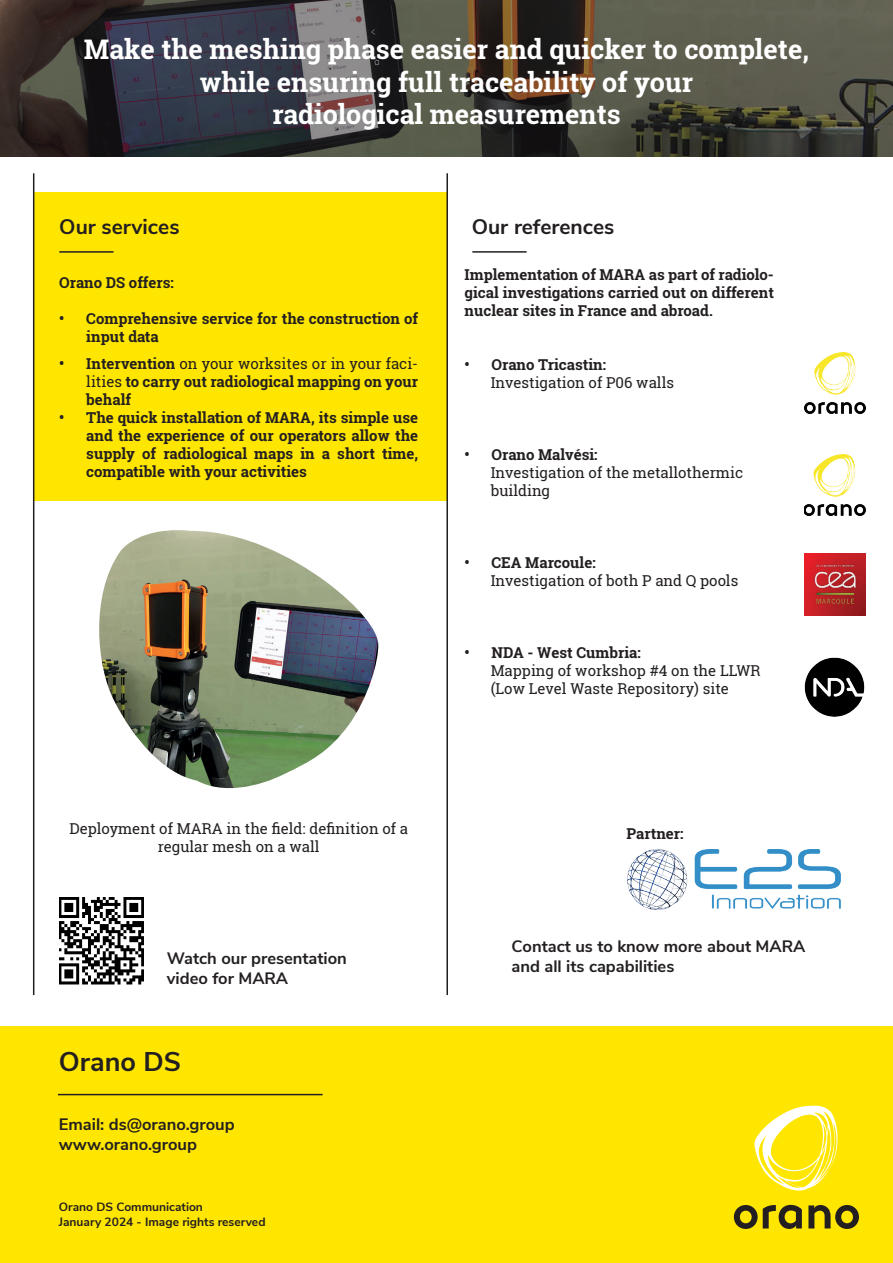
<style>
.page{position:relative;width:893px;height:1263px;background:#fff}
.page>*{position:absolute;margin:0;border:0;box-sizing:border-box;transform-origin:0 0}
.t1{font:700 27px/32.4px "Roboto Slab";color:#fff;text-align:center}
.t2{font:700 27px "Nunito Sans";color:#231f20}
.t3{font:700 21px "Nunito Sans";color:#231f20}
.t4{font:700 16.5px/19.8px "Nunito Sans";color:#231f20}
.t5{font:700 15px/18px "Roboto Slab";color:#231f20;text-align:justify}
.t6{font:15px/18px "Roboto Slab";color:#231f20}
.t7{font:700 12px/14.4px "Nunito Sans";color:#231f20}
.s1{font-weight:400}
</style>
<div class="page">
<svg style="left:0;top:0;width:893px;height:157px;background:#45433e"></svg>
<div style="left:0;top:1026px;width:893px;height:237px;background:#ffe601"></div>
<hr style="left:58px;top:1094px;width:265px;height:1px;background:#231f20">
<svg style="left:754px;top:1105px;width:84px;height:86px"></svg>
<svg style="left:808px;top:1205px;width:51px;height:24px"></svg>
<svg style="left:734px;top:1205px;width:68px;height:24px"></svg>
<hr style="left:472px;top:251px;width:55px;height:2px;background:#231f20">
<div style="left:34px;top:192px;width:412px;height:308px;background:#ffe601"></div>
<hr style="left:59px;top:251px;width:55px;height:2px;background:#231f20">
<hr style="left:446px;top:173px;width:2px;height:822px;background:#231f20">
<hr style="left:33px;top:173px;width:1px;height:822px;background:#231f20">
<img style="left:59px;top:898px;width:85px;height:86px">
<img style="left:805px;top:553px;width:61px;height:62px">
<img style="left:804px;top:657px;width:61px;height:60px">
<img style="left:804px;top:454px;width:62px;height:61px">
<img style="left:805px;top:353px;width:61px;height:60px">
<img style="left:99px;top:530px;width:280px;height:259px">
<img style="left:627px;top:849px;width:214px;height:60px">
<h1 class="t1" style="left:84px;top:33px;width:726px">Make the meshing phase easier and quicker to complete, while ensuring full traceability of your<br>radiological measurements</h1>
<h2 class="t3" style="left:59px;top:211px;width:122px">Our services</h2>
<h2 class="t3" style="left:472px;top:211px;width:144px">Our references</h2>
<p class="t5" style="left:59px;top:273px;width:116px">Orano DS offers:</p>
<p class="t5" style="left:86px;top:309px;width:333px;text-indent:-27px">• Comprehensive service for the construction of input data</p>
<p class="t5" style="left:86px;top:354px;width:333px;text-indent:-27px">• Intervention <span class="s1">on your worksites or in your faci&shy;lities</span> to carry out radiological mapping on your behalf</p>
<p class="t5" style="left:86px;top:408px;width:333px;text-indent:-27px">• The quick installation of MARA, its simple use and the experience of our operators allow the supply of radiological maps in a short time, compatible with your activities</p>
<p class="t5" style="left:465px;top:266px;width:311px">Implementation of MARA as part of radiolo&shy;gical investigations carried out on different nuclear sites in France and abroad.</p>
<p class="t5" style="left:465px;top:356px;width:143px">• Orano Tricastin:</p>
<p class="t6" style="left:491px;top:374px;width:185px">Investigation of P06 walls</p>
<p class="t5" style="left:465px;top:446px;width:135px">• Orano Malvési:</p>
<p class="t6" style="left:491px;top:464px;width:254px">Investigation of the metallothermic building</p>
<p class="t5" style="left:465px;top:554px;width:133px">• CEA Marcoule:</p>
<p class="t6" style="left:491px;top:572px;width:249px">Investigation of both P and Q pools</p>
<p class="t5" style="left:465px;top:644px;width:178px">• NDA - West Cumbria:</p>
<p class="t6" style="left:491px;top:662px;width:271px">Mapping of workshop #4 on the LLWR (Low Level Waste Repository) site</p>
<p class="t6" style="left:69px;top:819px;width:340px;text-align:center">Deployment of MARA in the field: definition of a regular mesh on a wall</p>
<p class="t4" style="left:167px;top:947px;width:182px">Watch our presentation video for MARA</p>
<h1 class="t2" style="left:59px;top:1042px;width:124px">Orano DS</h1>
<p class="t4" style="left:59px;top:1114px;width:177px">Email: ds@orano.group www.orano.group</p>
<p class="t7" style="left:59px;top:1199px;width:208px">Orano DS Communication<br>January 2024 - Image rights reserved</p>
<p class="t5" style="left:627px;top:824px;width:59px">Partner:</p>
<p class="t4" style="left:511px;top:935px;width:295px">Contact us to know more about MARA and all its capabilities</p>
</div>
